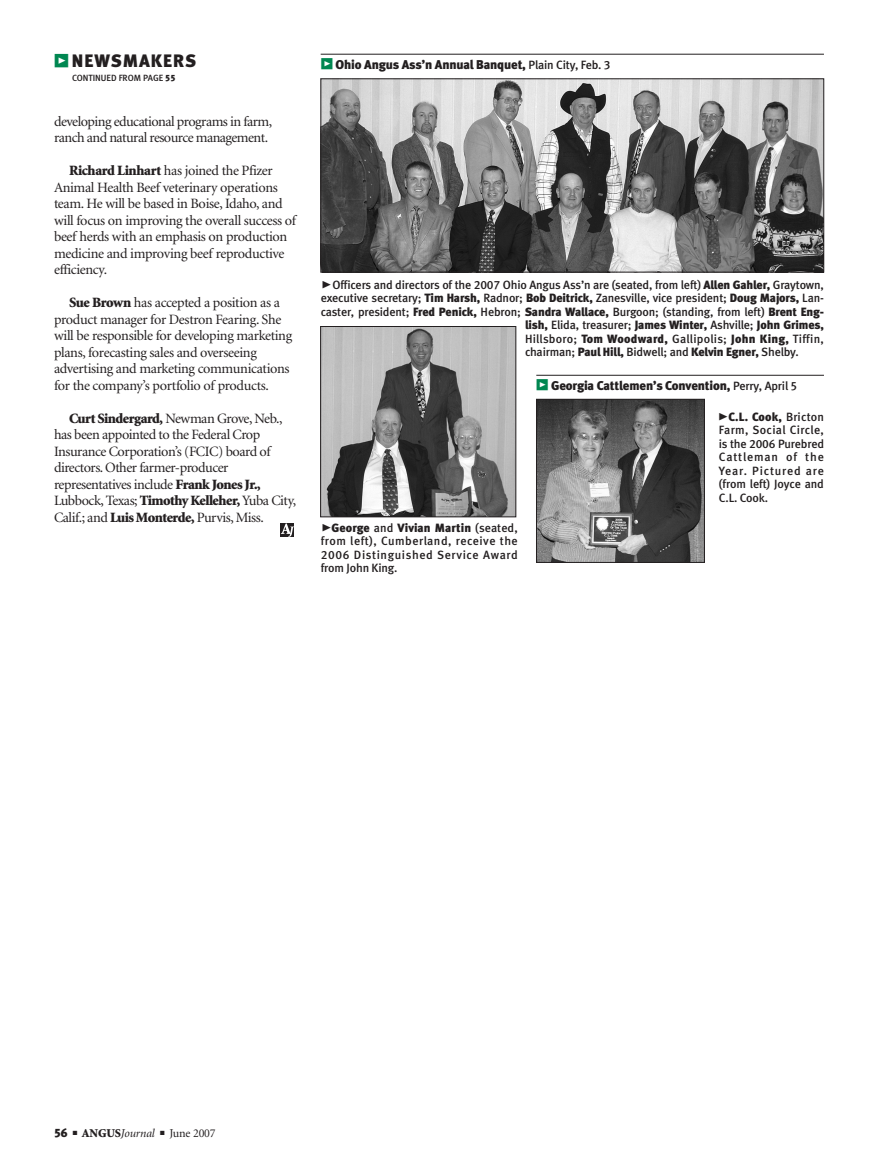
<style>
.page{position:relative;width:878px;height:1168px;background:#fff}
.page>*{position:absolute;margin:0;border:0;box-sizing:border-box;transform-origin:0 0}
.t1{font:18px "Meta Black LF";letter-spacing:.055em;color:#231f20}
.t2{font:14.25px/16.5px "Minion";letter-spacing:-.025em;color:#231f20}
.t3{font:12.75px "Meta Black LF";letter-spacing:-.01em;color:#231f20}
.t4{font:12px/13.5px "Meta Medium LF";letter-spacing:-.01em;color:#231f20;text-align:justify}
.t5{font:12px "Meta Black LF";letter-spacing:-.01em;color:#231f20}
.t6{font:12px "Meta Medium LF";letter-spacing:.02em;color:#231f20}
.t7{font:12px "Minion";letter-spacing:-.015em;color:#231f20}
.t8{font:9px "Meta Medium LF";color:#231f20}
.s1{font-family:"Meta Black Expert";color:#008751}
.s2{font-family:"Meta Black LF"}
.s3{font-weight:900}
.s4{font-family:"Meta Black Caps Expert";font-size:15px;color:#008751}
.s5{font-family:"Meta Medium LF";font-size:12px}
.s6{font-family:"Meta Black Caps Expert";font-size:21px}
.s7{font-family:"Meta Medium LF"}
.s8{font-style:italic}
</style>
<div class="page">
<svg style="left:280px;top:53px;width:545px;height:510px"></svg>
<p class="t1" style="left:54px;top:54px;width:144px"><span class="s1">z</span> NEWSMAKERS</p>
<p class="t8" style="left:72px;top:74px;width:105px">CONTINUED FROM PAGE <span class="s2">55</span></p>
<p class="t2" style="left:54px;top:114px;width:219px">developing educational programs in farm, ranch and natural resource management.</p>
<p class="t2" style="left:54px;top:164px;width:243px;text-indent:15px"><span class="s3">Richard Linhart</span> has joined the Pfizer Animal Health Beef veterinary operations team. He will be based in Boise, Idaho, and will focus on improving the overall success of beef herds with an emphasis on production medicine and improving beef reproductive efficiency.</p>
<p class="t2" style="left:54px;top:296px;width:240px;text-indent:15px"><span class="s3">Sue Brown</span> has accepted a position as a product manager for Destron Fearing. She will be responsible for developing marketing plans, forecasting sales and overseeing advertising and marketing communications for the company’s portfolio of products.</p>
<p class="t2" style="left:54px;top:411px;width:243px;text-indent:15px"><span class="s3">Curt Sindergard,</span> Newman Grove, Neb., has been appointed to the Federal Crop Insurance Corporation’s (FCIC) board of directors. Other farmer-producer representatives include <span class="s3">Frank Jones Jr., </span>Lubbock, Texas; <span class="s3">Timothy Kelleher,</span> Yuba City, Calif.; and <span class="s3">Luis Monterde,</span> Purvis, Miss.</p>
<p class="t3" style="left:320px;top:60px;width:291px"><span class="s4">z</span> Ohio Angus Ass’n Annual Banquet, <span class="s5">Plain City, Feb. 3</span></p>
<p class="t4" style="left:320px;top:279px;width:505px"><span class="s6">@</span>Officers and directors of the 2007 Ohio Angus Ass’n are (seated, from left) <span class="s2">Allen Gahler,</span> Graytown,</p>
<p class="t4" style="left:321px;top:292px;width:504px">executive secretary; <span class="s2">Tim Harsh,</span> Radnor; <span class="s2">Bob Deitrick,</span> Zanesville, vice president; <span class="s2">Doug Majors,</span> Lan-</p>
<p class="t4" style="left:320px;top:306px;width:504px">caster, president; <span class="s2">Fred Penick,</span> Hebron; <span class="s2">Sandra Wallace,</span> Burgoon; (standing, from left) <span class="s2">Brent Eng-</span></p>
<p class="t5" style="left:525px;top:320px;width:300px">lish, <span class="s7">Elida, treasurer;</span> James Winter, <span class="s7">Ashville;</span> John Grimes,</p>
<p class="t6" style="left:525px;top:334px;width:300px">Hillsboro; <span class="s2">Tom Woodward,</span> Gallipolis; <span class="s2">John King,</span> Tiffin,</p>
<p class="t4" style="left:525px;top:346px;width:275px">chairman; <span class="s2">Paul Hill,</span> Bidwell; and <span class="s2">Kelvin Egner,</span> Shelby.</p>
<p class="t3" style="left:536px;top:381px;width:262px"><span class="s4">z</span> Georgia Cattlemen’s Convention, <span class="s5">Perry, April 5</span></p>
<p class="t4" style="left:321px;top:522px;width:199px"><span class="s6">@</span><span class="s2">George</span> and <span class="s2">Vivian Martin</span> (seated, from left), Cumberland, receive the 2006 Distinguished Service Award from John King.</p>
<p class="t4" style="left:717px;top:411px;width:108px"><span class="s6">@</span><span class="s2">C.L. Cook,</span> Bricton Farm, Social Circle, is the 2006 Purebred Cattleman of the Year. Pictured are (from left) Joyce and C.L. Cook.</p>
<p class="t7" style="left:54px;top:1129px;width:163px"><span class="s2">56</span> ■ <span class="s3">ANGUS</span><span class="s8">Journal</span> ■ June 2007</p>
</div>
